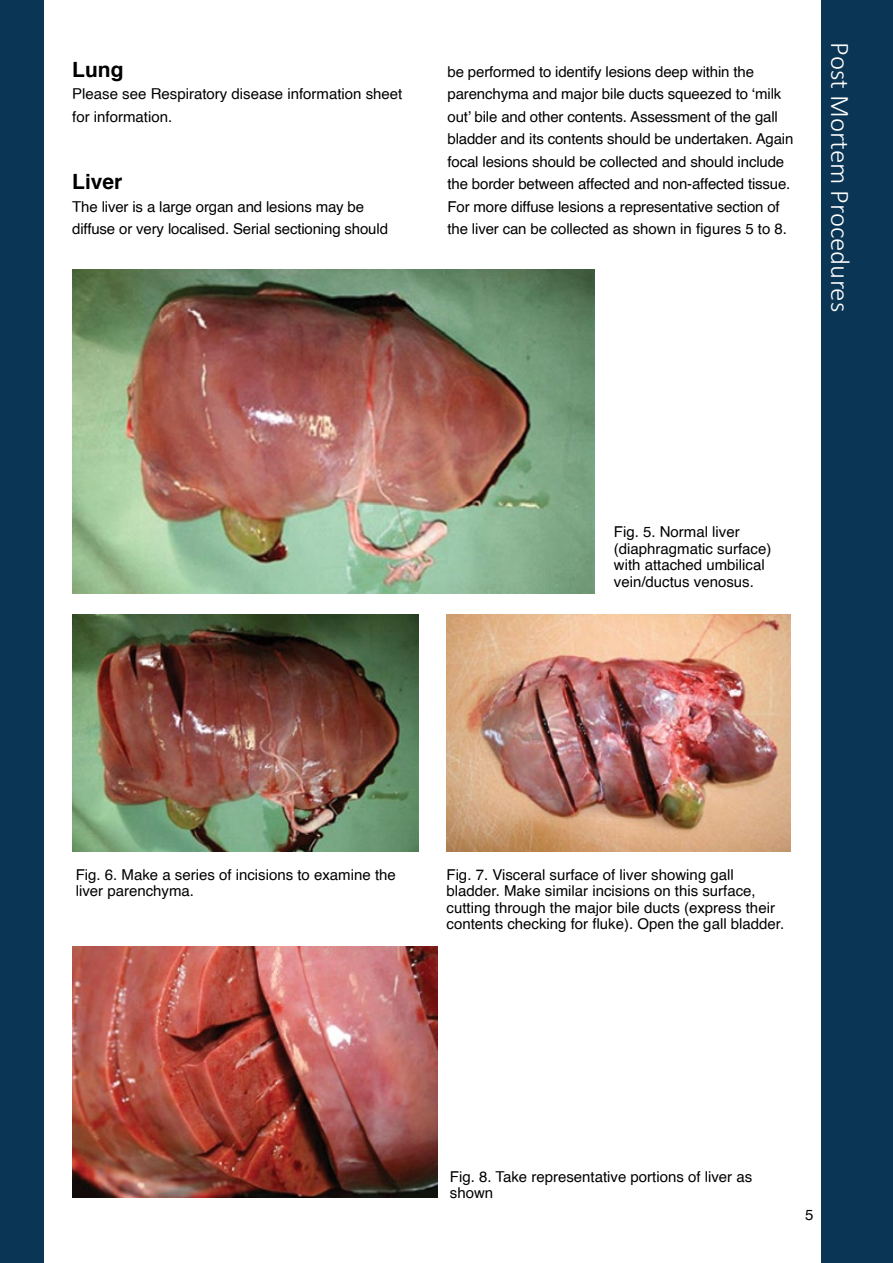
<style>
.page{position:relative;width:893px;height:1263px;background:#fff}
.page>*{position:absolute;margin:0;border:0;box-sizing:border-box;transform-origin:0 0}
.t1{font:300 27px "Calibri";color:#fff}
.t2{font:700 21px "Helvetica";color:#000}
.t3{font:15px/22.5px "Helvetica";letter-spacing:-.01em;color:#000}
</style>
<div class="page">
<div style="left:0;top:0;width:17px;height:1263px;background:#0a3554"></div>
<div style="left:822px;top:0;width:71px;height:1263px;background:#0a3554"></div>
<div style="left:3px;top:0;width:40px;height:1263px;background:#0a3554"></div>
<img style="left:72px;top:270px;width:522px;height:323px">
<img style="left:72px;top:615px;width:346px;height:236px">
<img style="left:446px;top:615px;width:344px;height:236px">
<img style="left:72px;top:947px;width:365px;height:250px">
<h2 class="t2" style="left:72px;top:56px;width:53px">Lung</h2>
<p class="t3" style="left:72px;top:83px;width:332px">Please see Respiratory disease information sheet for information.</p>
<h2 class="t2" style="left:72px;top:168px;width:52px">Liver</h2>
<p class="t3" style="left:72px;top:195px;width:317px">The liver is a large organ and lesions may be diffuse or very localised. Serial sectioning should</p>
<p class="t3" style="left:448px;top:60px;width:347px">be performed to identify lesions deep within the parenchyma and major bile ducts squeezed to ‘milk out’ bile and other contents. Assessment of the gall bladder and its contents should be undertaken. Again focal lesions should be collected and should include the border between affected and non-affected tissue.<br>For more diffuse lesions a representative section of the liver can be collected as shown in figures 5 to 8.</p>
<h1 class="t1" style="left:857px;top:42px;width:271px;rotate:90deg">Post Mortem Procedures</h1>
<p class="t3" style="left:614px;top:524px;width:159px;line-height:16.5px">Fig. 5. Normal liver (diaphragmatic surface) with attached umbilical vein/ductus venosus.</p>
<p class="t3" style="left:76px;top:866px;width:322px;line-height:16.5px">Fig. 6. Make a series of incisions to examine the liver parenchyma.</p>
<p class="t3" style="left:446px;top:866px;width:339px;line-height:16.5px">Fig. 7. Visceral surface of liver showing gall bladder. Make similar incisions on this surface, cutting through the major bile ducts (express their contents checking for fluke). Open the gall bladder.</p>
<p class="t3" style="left:450px;top:1168px;width:304px;line-height:16.5px">Fig. 8. Take representative portions of liver as shown</p>
<p class="t3" style="left:805px;top:1204px;width:10px">5</p>
</div>
